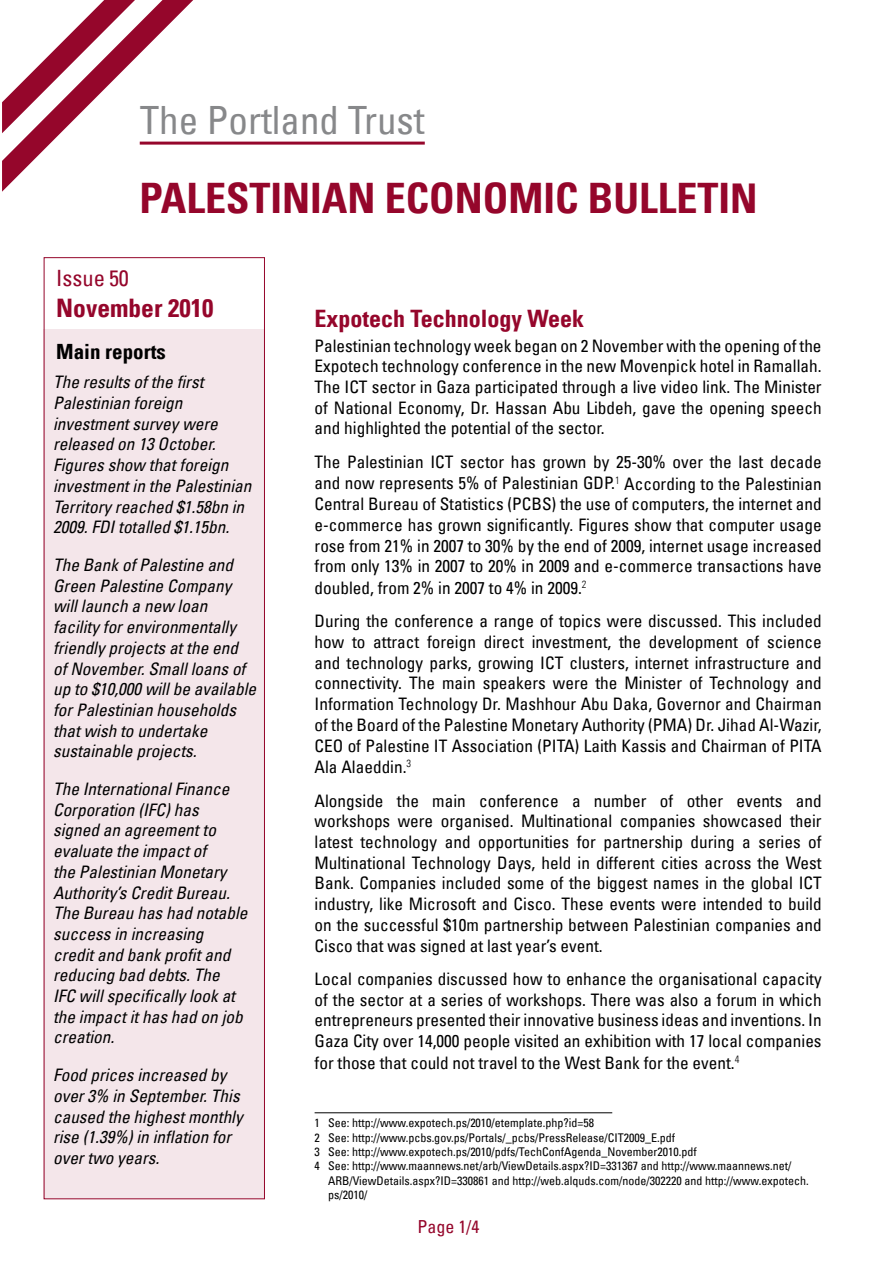
<style>
.page{position:relative;width:894px;height:1263px;background:#fff}
.page>*{position:absolute;margin:0;border:0;box-sizing:border-box;transform-origin:0 0}
.t1{font:700 condensed 42px "Univers LT";color:#95062b}
.t2{font:condensed 39px "Univers LT";color:#87888a}
.t3{font:700 condensed 25.5px "Univers LT";color:#95062b}
.t4{font:700 condensed 24px "Univers LT";color:#95062b}
.t5{font:condensed 22.5px "Univers LT";color:#95062b}
.t6{font:700 condensed 21px "Univers LT";color:#000}
.t7{font:condensed 18px "Univers LT";color:#95062b}
.t8{font:condensed 17.25px/20.7px "Univers LT";color:#000;text-align:justify}
.t9{font:italic condensed 17.25px/20.7px "Univers LT";color:#000}
.t10{font:condensed 12px "Univers LT";color:#000}
.s1{font-size:41.1px}
</style>
<div class="page">
<div style="left:44px;top:330px;width:221px;height:869px;background:#f4e6ea"></div>
<div style="left:44px;top:257px;width:221px;height:942px;border:1px solid #95062b"></div>
<hr style="left:140px;top:142px;width:285px;height:3px;background:#95062b">
<svg style="left:2px;top:0;width:191px;height:192px"></svg>
<hr style="left:315px;top:1112px;width:297px;height:1px;background:#000">
<h2 class="t2" style="left:140px;top:96px;width:287px">The Portland Trust</h2>
<h1 class="t1" style="left:140px;top:172px;width:619px">PALESTINIAN ECONOMIC BULLETI<span class="s1">N</span></h1>
<h3 class="t5" style="left:56px;top:264px;width:74px">Issue 50</h3>
<h3 class="t3" style="left:56px;top:292px;width:159px">November 2010</h3>
<p class="t6" style="left:56px;top:338px;width:111px">Main reports</p>
<p class="t9" style="left:53px;top:372px;width:200px">The results of the first<br>Palestinian foreign investment survey were released on 13 October.<br>Figures show that foreign investment in the Palestinian<br>Territory reached $1.58bn in<br>2009. FDI totalled $1.15bn.</p>
<p class="t9" style="left:53px;top:554px;width:205px">The Bank of Palestine and<br>Green Palestine Company will launch a new loan facility for environmentally friendly projects at the end<br>of November. Small loans of up to $10,000 will be available for Palestinian households that wish to undertake sustainable projects.</p>
<p class="t9" style="left:53px;top:778px;width:196px">The International Finance<br>Corporation (IFC) has signed an agreement to evaluate the impact of<br>the Palestinian Monetary<br>Authority’s Credit Bureau.<br>The Bureau has had notable success in increasing credit and bank profit and reducing bad debts. The<br>IFC will specifically look at the impact it has had on job creation.</p>
<p class="t9" style="left:53px;top:1064px;width:191px">Food prices increased by over 3% in September. This caused the highest monthly rise (1.39%) in inflation for over two years.</p>
<h3 class="t4" style="left:315px;top:303px;width:271px">Expotech Technology Week</h3>
<p class="t8" style="left:315px;top:335px;width:509px">Palestinian technology week began on 2 November with the opening of the Expotech technology conference in the new Movenpick hotel in Ramallah.<br>The ICT sector in Gaza participated through a live video link. The Minister of National Economy, Dr. Hassan Abu Libdeh, gave the opening speech and highlighted the potential of the sector.</p>
<p class="t8" style="left:315px;top:451px;width:509px">The Palestinian ICT sector has grown by 25-30% over the last decade and now represents 5% of Palestinian GDP.<sup>1</sup> According to the Palestinian Central Bureau of Statistics (PCBS) the use of computers, the internet and e-commerce has grown significantly. Figures show that computer usage rose from 21% in 2007 to 30% by the end of 2009, internet usage increased from only 13% in 2007 to 20% in 2009 and e-commerce transactions have doubled, from 2% in 2007 to 4% in 2009.<sup>2</sup></p>
<p class="t8" style="left:315px;top:610px;width:509px">During the conference a range of topics were discussed. This included how to attract foreign direct investment, the development of science and technology parks, growing ICT clusters, internet infrastructure and connectivity. The main speakers were the Minister of Technology and Information Technology Dr. Mashhour Abu Daka, Governor and Chairman of the Board of the Palestine Monetary Authority (PMA) Dr. Jihad Al-Wazir, CEO of Palestine IT Association (PITA) Laith Kassis and Chairman of PITA Ala Alaeddin.<sup>3</sup></p>
<p class="t8" style="left:315px;top:790px;width:509px">Alongside the main conference a number of other events and workshops were organised. Multinational companies showcased their latest technology and opportunities for partnership during a series of Multinational Technology Days, held in different cities across the West Bank. Companies included some of the biggest names in the global ICT industry, like Microsoft and Cisco. These events were intended to build on the successful $10m partnership between Palestinian companies and Cisco that was signed at last year’s event.</p>
<p class="t8" style="left:315px;top:968px;width:509px">Local companies discussed how to enhance the organisational capacity of the sector at a series of workshops. There was also a forum in which entrepreneurs presented their innovative business ideas and inventions. In Gaza City over 14,000 people visited an exhibition with 17 local companies for those that could not travel to the West Bank for the event.<sup>4</sup></p>
<p class="t10" style="left:315px;top:1115px;width:281px">1 See: http://www.expotech.ps/2010/etemplate.php?id=58</p>
<p class="t10" style="left:315px;top:1130px;width:362px">2 See: http://www.pcbs.gov.ps/Portals/_pcbs/PressRelease/CIT2009_E.pdf</p>
<p class="t10" style="left:315px;top:1144px;width:384px">3 See: http://www.expotech.ps/2010/pdfs/TechConfAgenda_November2010.pdf</p>
<p class="t10" style="left:315px;top:1158px;width:478px">4 See: http://www.maannews.net/arb/ViewDetails.aspx?ID=331367 and http://www.maannews.net/</p>
<p class="t10" style="left:328px;top:1173px;width:482px">ARB/ViewDetails.aspx?ID=330861 and http://web.alquds.com/node/302220 and http://www.expotech.</p>
<p class="t10" style="left:328px;top:1187px;width:41px">ps/2010/</p>
<p class="t7" style="left:418px;top:1215px;width:63px">Page 1/4</p>
</div>
